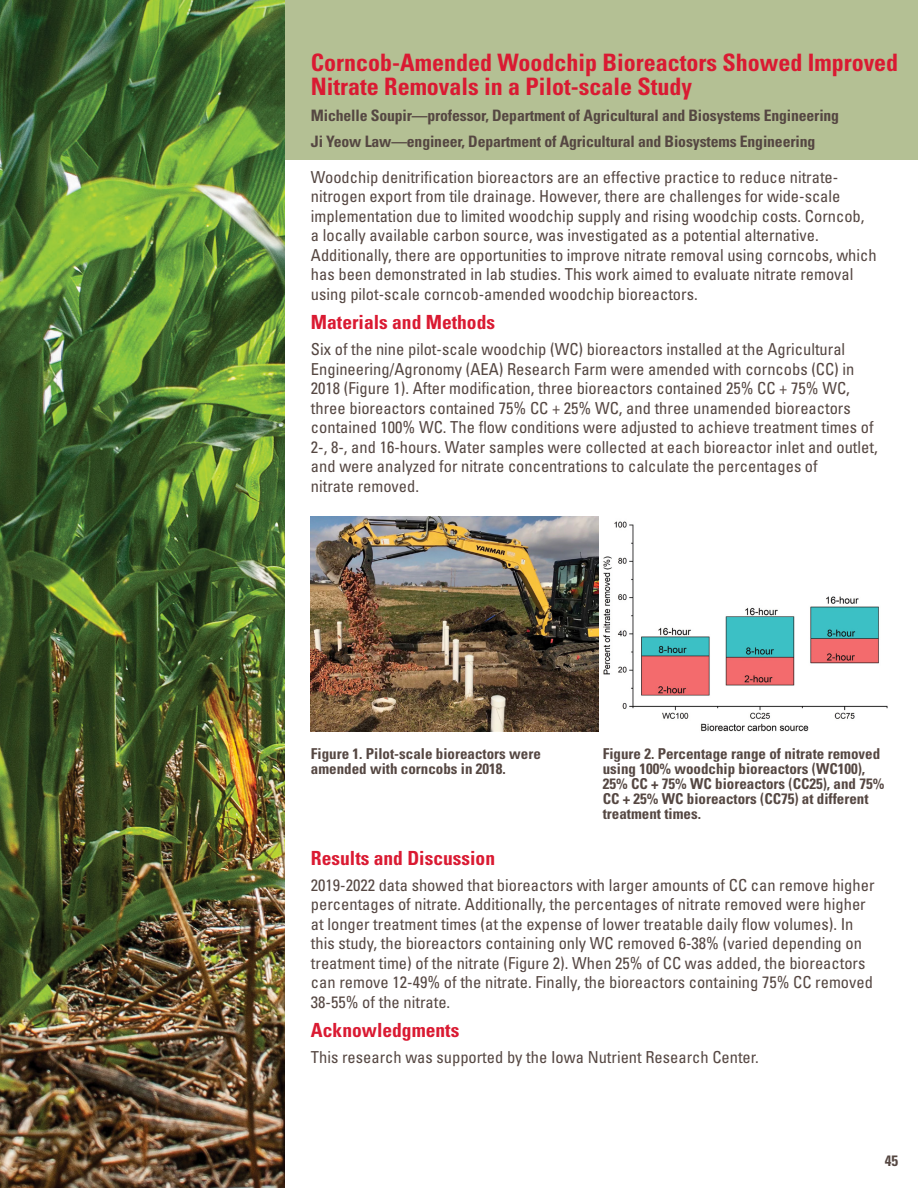
<style>
.page{position:relative;width:918px;height:1188px;background:#fff}
.page>*{position:absolute;margin:0;border:0;box-sizing:border-box;transform-origin:0 0}
.H3_report_titles_16p{font:700 condensed 24px/24px "Univers LT Std";color:#da1a32}
.H2_header_1{font:700 condensed 19.5px "Univers LT Std";color:#da1a32}
.copy_11pt{font:condensed 16.5px/19.5px "Univers LT Std";color:#554742}
.copy_bold_10_5_pt{font:700 condensed 15.75px "Univers LT Std";letter-spacing:-.01em;color:#554742}
.Figures_Captions_10p{font:700 condensed 15px/15px "Univers LT Std";color:#554742}
</style>
<div class="page">
<div style="left:148px;top:0;width:770px;height:159px;background:#b4c094"></div>
<img style="left:0;top:0;width:285px;height:1188px">
<img style="left:311px;top:516px;width:287px;height:215px">
<img style="left:603px;top:521px;width:285px;height:211px">
<h3 class="H3_report_titles_16p" style="left:311px;top:50px;width:589px">Corncob-Amended Woodchip Bioreactors Showed Improved<br>Nitrate Removals in a Pilot-scale Study</h3>
<p class="copy_bold_10_5_pt" style="left:311px;top:106px;width:530px">Michelle Soupir—professor, Department of Agricultural and Biosystems Engineering</p>
<p class="copy_bold_10_5_pt" style="left:311px;top:132px;width:506px">Ji Yeow Law—engineer, Department of Agricultural and Biosystems Engineering</p>
<p class="copy_11pt" style="left:311px;top:167px;width:567px">Woodchip denitrification bioreactors are an effective practice to reduce nitrate&shy;nitrogen export from tile drainage. However, there are challenges for wide-scale implementation due to limited woodchip supply and rising woodchip costs. Corncob, a locally available carbon source, was investigated as a potential alternative.<br>Additionally, there are opportunities to improve nitrate removal using corncobs, which has been demonstrated in lab studies. This work aimed to evaluate nitrate removal using pilot-scale corncob-amended woodchip bioreactors.</p>
<h2 class="H2_header_1" style="left:311px;top:310px;width:186px">Materials and Methods</h2>
<p class="copy_11pt" style="left:311px;top:339px;width:568px">Six of the nine pilot-scale woodchip (WC) bioreactors installed at the Agricultural Engineering/Agronomy (AEA) Research Farm were amended with corncobs (CC) in 2018 (Figure 1). After modification, three bioreactors contained 25% CC + 75% WC, three bioreactors contained 75% CC + 25% WC, and three unamended bioreactors contained 100% WC. The flow conditions were adjusted to achieve treatment times of 2-, 8-, and 16-hours. Water samples were collected at each bioreactor inlet and outlet, and were analyzed for nitrate concentrations to calculate the percentages of<br>nitrate removed.</p>
<p class="Figures_Captions_10p" style="left:311px;top:746px;width:231px">Figure 1. Pilot-scale bioreactors were amended with corncobs in 2018.</p>
<p class="Figures_Captions_10p" style="left:603px;top:746px;width:283px">Figure 2. Percentage range of nitrate removed using 100% woodchip bioreactors (WC100), 25% CC + 75% WC bioreactors (CC25), and 75% CC + 25% WC bioreactors (CC75) at different treatment times.</p>
<h2 class="H2_header_1" style="left:311px;top:846px;width:186px">Results and Discussion</h2>
<p class="copy_11pt" style="left:311px;top:875px;width:565px">2019-2022 data showed that bioreactors with larger amounts of CC can remove higher percentages of nitrate. Additionally, the percentages of nitrate removed were higher at longer treatment times (at the expense of lower treatable daily flow volumes). In this study, the bioreactors containing only WC removed 6-38% (varied depending on treatment time) of the nitrate (Figure 2). When 25% of CC was added, the bioreactors can remove 12-49% of the nitrate. Finally, the bioreactors containing 75% CC removed 38-55% of the nitrate.</p>
<h2 class="H2_header_1" style="left:311px;top:1018px;width:150px">Acknowledgments</h2>
<p class="copy_11pt" style="left:311px;top:1048px;width:449px">This research was supported by the Iowa Nutrient Research Center.</p>
<p class="Figures_Captions_10p" style="left:885px;top:1154px;width:15px">45</p>
</div>
